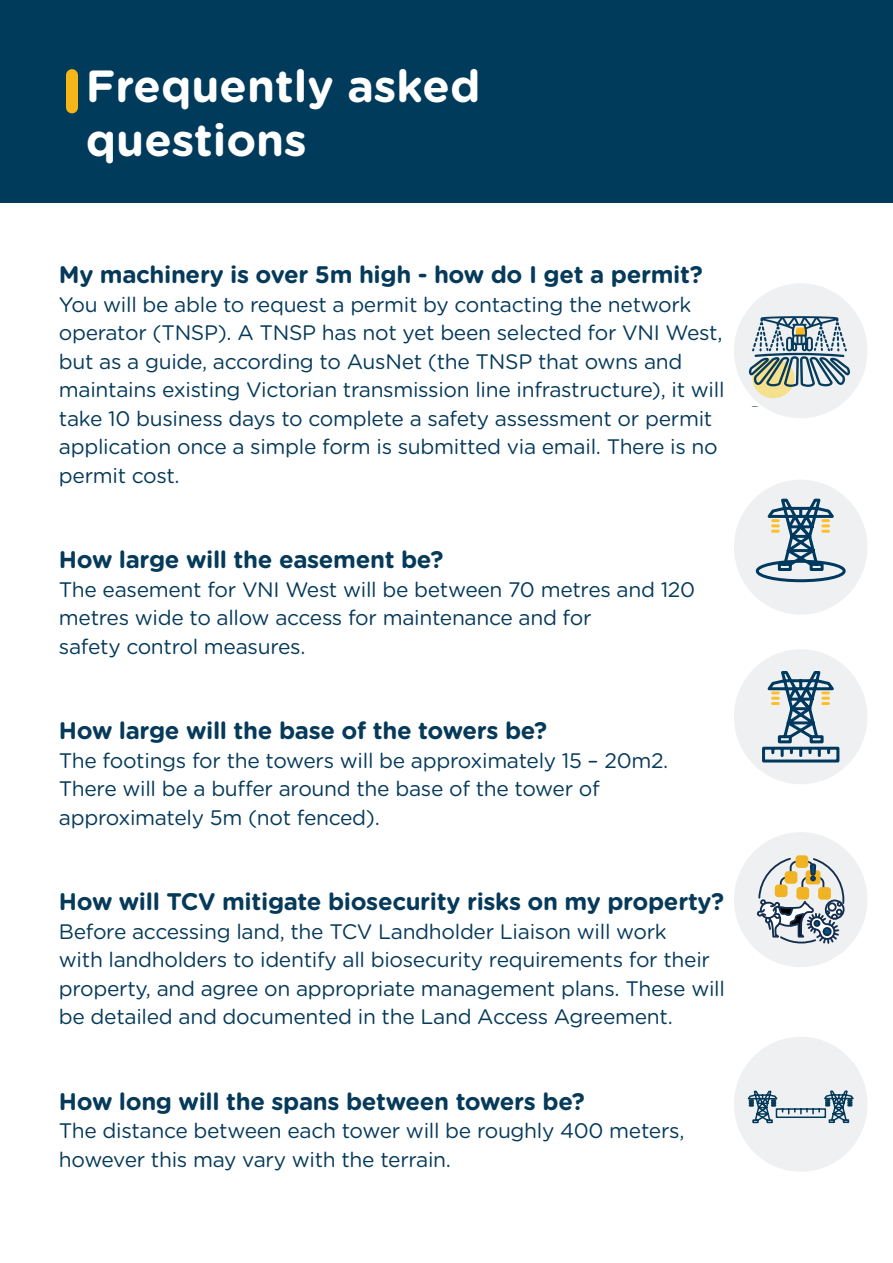
<style>
.page{position:relative;width:893px;height:1263px;background:#fff}
.page>*{position:absolute;margin:0;border:0;box-sizing:border-box;transform-origin:0 0}
.Document_Heading{font:700 45px/54px "Gotham Rounded";color:#fff}
.Hero_text{font:700 24px "Gotham Rounded";letter-spacing:-.015em;color:#063a5a}
.Hero_text-2{font:21px/28.5px "Gotham Rounded";letter-spacing:-.015em;color:#063a5a}
.t1{font:700 12.3px "Gotham Rounded";color:#063b5d;scale:1.05 1}
</style>
<div class="page">
<div style="left:0;top:0;width:893px;height:203px;background:#003b5c"></div>
<div style="left:66px;top:75px;width:12px;height:32px;background:#f5b61a"></div>
<div style="left:734px;top:283px;width:133px;height:135px;background:#eff0f1;border-radius:50%"></div>
<div style="left:752px;top:358px;width:42px;height:40px;background:#f5e08e;border-radius:50%"></div>
<svg style="left:749px;top:316px;width:101px;height:71px"></svg>
<div style="left:734px;top:649px;width:133px;height:135px;background:#eff0f1;border-radius:50%"></div>
<div style="left:734px;top:832px;width:133px;height:135px;background:#eff0f1;border-radius:50%"></div>
<div style="left:795px;top:855px;width:13px;height:13px;border:2px solid #f0b323;border-radius:2px"></div>
<svg style="left:756px;top:856px;width:90px;height:94px"></svg>
<div style="left:734px;top:480px;width:133px;height:135px;background:#eff0f1;border-radius:50%"></div>
<div style="left:756px;top:560px;width:90px;height:22px;border:3px solid #00395f;border-radius:50%"></div>
<svg style="left:765px;top:498px;width:73px;height:73px"></svg>
<div style="left:734px;top:1037px;width:133px;height:135px;background:#eff0f1;border-radius:50%"></div>
<svg style="left:747px;top:1090px;width:107px;height:34px"></svg>
<svg style="left:762px;top:671px;width:78px;height:92px"></svg>
<p class="Document_Heading" style="left:86px;top:57px;width:396px">Frequently asked questions</p>
<p class="t1" style="left:463px;top:257px;width:126px">Broadacre cropping</p>
<p class="Hero_text" style="left:59px;top:257px;width:645px">My machinery is over 5m high - how do I get a permit?</p>
<p class="Hero_text-2" style="left:59px;top:289px;width:667px">You will be able to request a permit by contacting the network operator (TNSP). A TNSP has not yet been selected for VNI West, but as a guide, according to AusNet (the TNSP that owns and maintains existing Victorian transmission line infrastructure), it will take 10 business days to complete a safety assessment or permit application once a simple form is submitted via email. There is no permit cost.</p>
<p class="Hero_text" style="left:59px;top:542px;width:386px">How large will the easement be?</p>
<p class="Hero_text-2" style="left:59px;top:574px;width:638px">The easement for VNI West will be between 70 metres and 120 metres wide to allow access for maintenance and for</p>
<p class="Hero_text-2" style="left:59px;top:631px;width:248px">safety control measures.</p>
<p class="Hero_text" style="left:59px;top:713px;width:490px">How large will the base of the towers be?</p>
<p class="Hero_text-2" style="left:59px;top:745px;width:611px">The footings for the towers will be approximately 15 – 20m2.</p>
<p class="Hero_text-2" style="left:59px;top:773px;width:542px">There will be a buffer around the base of the tower of approximately 5m (not fenced).</p>
<p class="Hero_text" style="left:59px;top:884px;width:667px">How will TCV mitigate biosecurity risks on my property?</p>
<p class="Hero_text-2" style="left:59px;top:916px;width:668px">Before accessing land, the TCV Landholder Liaison will work<br>with landholders to identify all biosecurity requirements for their property, and agree on appropriate management plans. These will be detailed and documented in the Land Access Agreement.</p>
<p class="Hero_text" style="left:59px;top:1083px;width:527px">How long will the spans between towers be?</p>
<p class="Hero_text-2" style="left:59px;top:1115px;width:627px">The distance between each tower will be roughly 400 meters, however this may vary with the terrain.</p>
</div>
